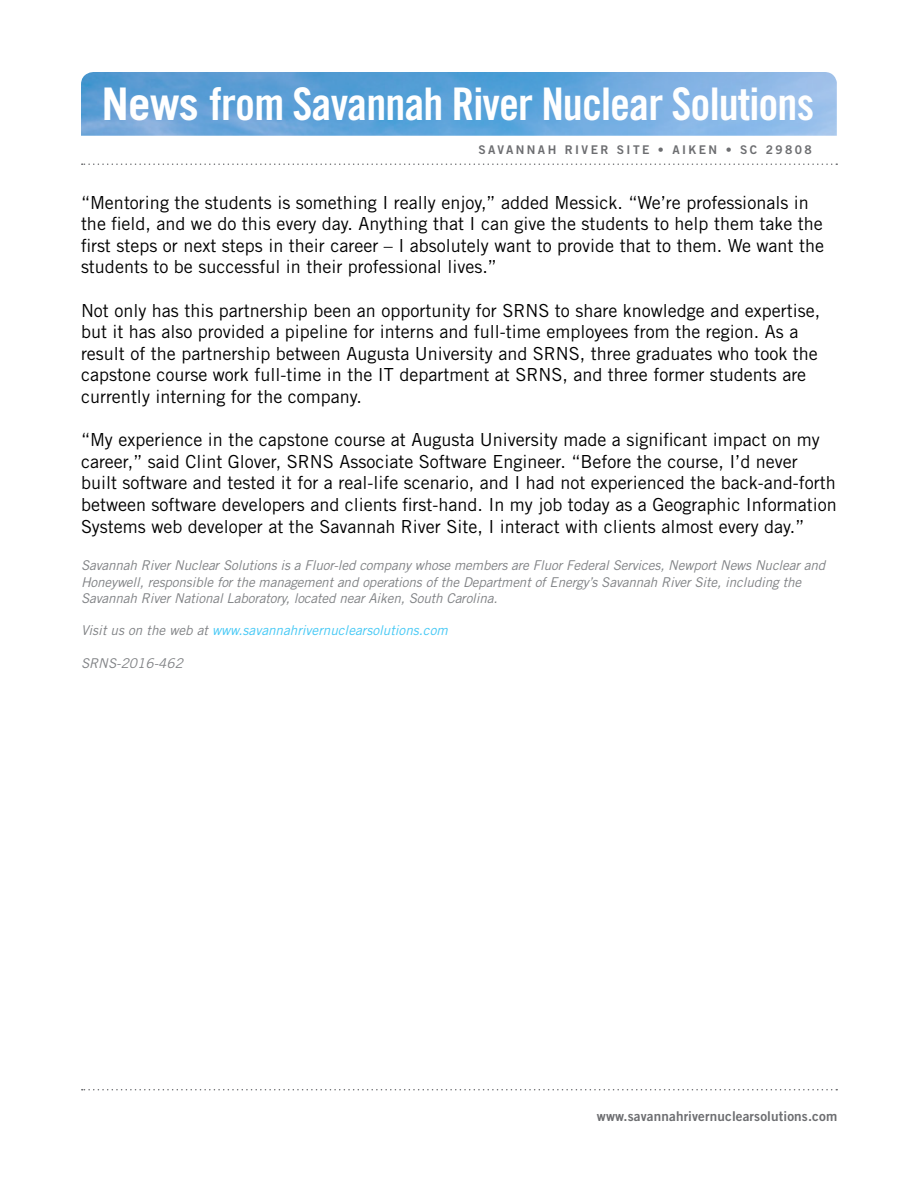
<style>
.page{position:relative;width:918px;height:1188px;background:#fff}
.page>*{position:absolute;margin:0;border:0;box-sizing:border-box;transform-origin:0 0}
.t1{font:45px "Trade Gothic LT Std Bd Cn 20";letter-spacing:-.02em;color:#fff}
.t2{font:18px/21.6px "Trade Gothic LT Std";color:#000}
.t3{font:italic 13.5px/16.2px "Trade Gothic LT Std";letter-spacing:-.01em;color:#808285}
.t4{font:italic 13.5px "Trade Gothic LT Std";color:#44c8f5}
.t5{font:13.5px "Trade Gothic LT Std Bd 2";letter-spacing:.01em;color:#6d6e71}
.t6{font:12px "Trade Gothic LT Std Bd 2";letter-spacing:.2em;color:#6d6e71}
.s1{font-family:"Trade Gothic LT Std";font-weight:700}
.s2{color:#808285}
</style>
<div class="page">
<img style="left:81px;top:72px;width:756px;height:64px">
<svg style="left:82px;top:163px;width:755px;height:2px"></svg>
<svg style="left:82px;top:1089px;width:755px;height:1px"></svg>
<h1 class="t1" style="left:102px;top:77px;width:714px"><span class="s1">News</span> from Savannah River Nuclear Solutions</h1>
<p class="t6" style="left:478px;top:143px;width:335px">SAVANNAH RIVER SITE • AIKEN • SC 29808</p>
<p class="t2" style="left:81px;top:191px;width:745px">“Mentoring the students is something I really enjoy,” added Messick. “We’re professionals in the field, and we do this every day. Anything that I can give the students to help them take the first steps or next steps in their career – I absolutely want to provide that to them. We want the students to be successful in their professional lives.”</p>
<p class="t2" style="left:81px;top:299px;width:741px">Not only has this partnership been an opportunity for SRNS to share knowledge and expertise, but it has also provided a pipeline for interns and full-time employees from the region. As a result of the partnership between Augusta University and SRNS, three graduates who took the capstone course work full-time in the IT department at SRNS, and three former students are currently interning for the company.</p>
<p class="t2" style="left:81px;top:429px;width:757px">“My experience in the capstone course at Augusta University made a significant impact on my career,” said Clint Glover, SRNS Associate Software Engineer. “Before the course, I’d never built software and tested it for a real-life scenario, and I had not experienced the back-and-forth between software developers and clients first-hand. In my job today as a Geographic Information Systems web developer at the Savannah River Site, I interact with clients almost every day.”</p>
<p class="t3" style="left:81px;top:558px;width:746px">Savannah River Nuclear Solutions is a Fluor-led company whose members are Fluor Federal Services, Newport News Nuclear and<br>Honeywell, responsible for the management and operations of the Department of Energy’s Savannah River Site, including the<br>Savannah River National Laboratory, located near Aiken, South Carolina.</p>
<p class="t4" style="left:81px;top:622px;width:368px"><span class="s2">Visit us on the web at</span> www.savannahrivernuclearsolutions.com</p>
<p class="t3" style="left:81px;top:655px;width:103px">SRNS-2016-462</p>
<p class="t5" style="left:597px;top:1107px;width:242px">www.savannahrivernuclearsolutions.com</p>
</div>
